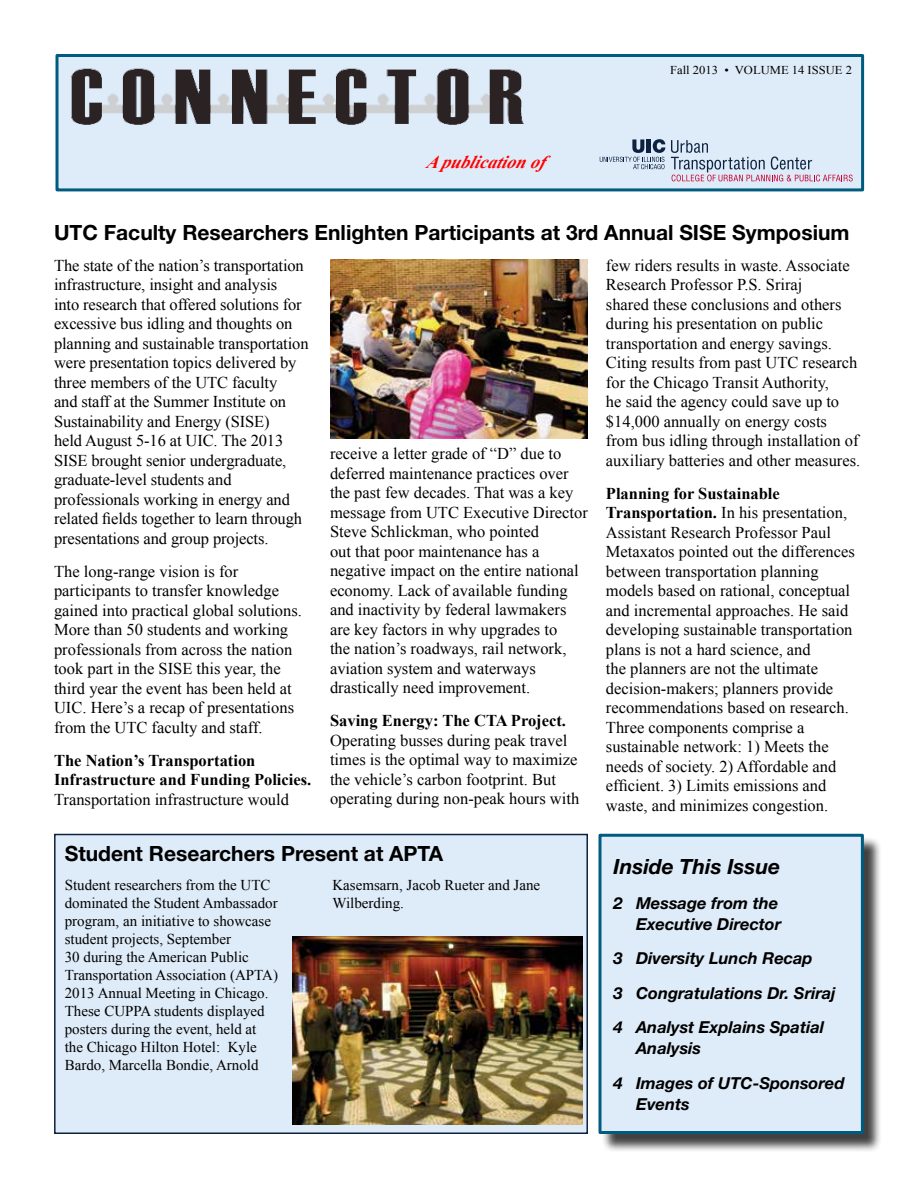
<style>
.page{position:relative;width:918px;height:1188px;background:#fff}
.page>*{position:absolute;margin:0;border:0;box-sizing:border-box;transform-origin:0 0}
.t1{font:700 21px "Helvetica Neue";color:#000}
.t2{font:italic 700 21px "Helvetica Neue";color:#000}
.t3{font:italic 700 18px "Times New Roman";color:#f00}
.t4{font:16.5px/19.5px "Times New Roman";color:#000}
.t5{font:italic 700 16.5px/34.5px "Helvetica Neue";color:#000}
.t6{font:700 16.5px/19.5px "Times New Roman";color:#000}
.t7{font:15px/18px "Times New Roman";color:#000}
.t8{font:12px "Times New Roman";color:#000;scale:1.05 1}
.s1{font-weight:700}
</style>
<div class="page">
<div style="left:56px;top:54px;width:808px;height:137px;background:#deebf8;border:3px solid #005b7f"></div>
<img style="left:71px;top:68px;width:453px;height:57px">
<div style="left:601px;top:836px;width:282px;height:316px;background:#000;opacity:.75"></div>
<div style="left:600px;top:835px;width:262px;height:297px;background:#deebf8"></div>
<div style="left:598px;top:834px;width:266px;height:300px;border:3px solid #005b7f"></div>
<svg style="left:671px;top:140px;width:182px;height:41px"></svg>
<svg style="left:600px;top:139px;width:65px;height:30px"></svg>
<img style="left:330px;top:259px;width:258px;height:180px">
<div style="left:54px;top:834px;width:534px;height:300px;background:#deebf8;border:2px solid #0d2240"></div>
<img style="left:293px;top:936px;width:289px;height:189px">
<p class="t3" style="left:426px;top:150px;width:130px">Ap ublicationof</p>
<p class="t8" style="left:670px;top:62px;width:175px">Fall 2013 • VOLUME 14 ISSUE 2</p>
<p class="t1" style="left:54px;top:220px;width:797px">UTC Faculty Researchers Enlighten Participants at 3rd Annual SISE Symposium</p>
<p class="t4" style="left:54px;top:255px;width:256px">The state of the nation’s transportation infrastructure, insight and analysis<br>into research that offered solutions for excessive bus idling and thoughts on planning and sustainable transportation were presentation topics delivered by three members of the UTC faculty<br>and staff at the Summer Institute on Sustainability and Energy (SISE)<br>held August 5-16 at UIC. The 2013<br>SISE brought senior undergraduate, graduate-level students and professionals working in energy and related fields together to learn through presentations and group projects.</p>
<p class="t4" style="left:54px;top:561px;width:249px">The long-range vision is for participants to transfer knowledge gained into practical global solutions.<br>More than 50 students and working professionals from across the nation took part in the SISE this year, the third year the event has been held at UIC. Here’s a recap of presentations from the UTC faculty and staff.</p>
<p class="t6" style="left:54px;top:750px;width:259px">The Nation’s Transportation<br>Infrastructure and Funding Policies.</p>
<p class="t4" style="left:54px;top:789px;width:236px">Transportation infrastructure would</p>
<p class="t4" style="left:330px;top:444px;width:259px">receive a letter grade of “D” due to deferred maintenance practices over the past few decades. That was a key message from UTC Executive Director Steve Schlickman, who pointed<br>out that poor maintenance has a negative impact on the entire national economy. Lack of available funding and inactivity by federal lawmakers are key factors in why upgrades to<br>the nation’s roadways, rail network, aviation system and waterways drastically need improvement.</p>
<p class="t6" style="left:330px;top:711px;width:238px">Saving Energy: The CTA Project.</p>
<p class="t4" style="left:330px;top:730px;width:251px">Operating busses during peak travel times is the optimal way to maximize the vehicle’s carbon footprint. But operating during non-peak hours with</p>
<p class="t1" style="left:65px;top:841px;width:380px">Student Researchers Present at APTA</p>
<p class="t7" style="left:65px;top:875px;width:215px">Student researchers from the UTC dominated the Student Ambassador program, an initiative to showcase student projects, September<br>30 during the American Public<br>Transportation Association (APTA)<br>2013 Annual Meeting in Chicago.<br>These CUPPA students displayed posters during the event, held at the Chicago Hilton Hotel: Kyle<br>Bardo, Marcella Bondie, Arnold</p>
<p class="t7" style="left:332px;top:875px;width:209px">Kasemsarn, Jacob Rueter and Jane<br>Wilberding.</p>
<p class="t4" style="left:606px;top:255px;width:256px">few riders results in waste. Associate Research Professor P.S. Sriraj<br>shared these conclusions and others during his presentation on public transportation and energy savings.<br>Citing results from past UTC research for the Chicago Transit Authority,<br>he said the agency could save up to $14,000 annually on energy costs from bus idling through installation of auxiliary batteries and other measures.</p>
<p class="t4" style="left:606px;top:483px;width:250px"><span class="s1">Planning for Sustainable Transportation.</span> In his presentation, Assistant Research Professor Paul Metaxatos pointed out the differences between transportation planning models based on rational, conceptual and incremental approaches. He said developing sustainable transportation plans is not a hard science, and<br>the planners are not the ultimate decision-makers; planners provide recommendations based on research.<br>Three components comprise a sustainable network: 1) Meets the needs of society. 2) Affordable and efficient. 3) Limits emissions and waste, and minimizes congestion.</p>
<p class="t2" style="left:614px;top:854px;width:168px">Inside This Issue</p>
<p class="t5" style="left:614px;top:892px;width:169px;line-height:21px;text-align:right">2 Message from the<br>Executive Director</p>
<p class="t5" style="left:614px;top:941px;width:224px">3 Diversity Lunch Recap<br>3 Congratulations Dr. Sriraj<br>4 Analyst Explains Spatial</p>
<p class="t5" style="left:614px;top:1031px;width:232px;text-indent:23px">Analysis<br>4 Images of UTC-Sponsored</p>
<p class="t5" style="left:636px;top:1086px;width:55px">Events</p>
</div>
